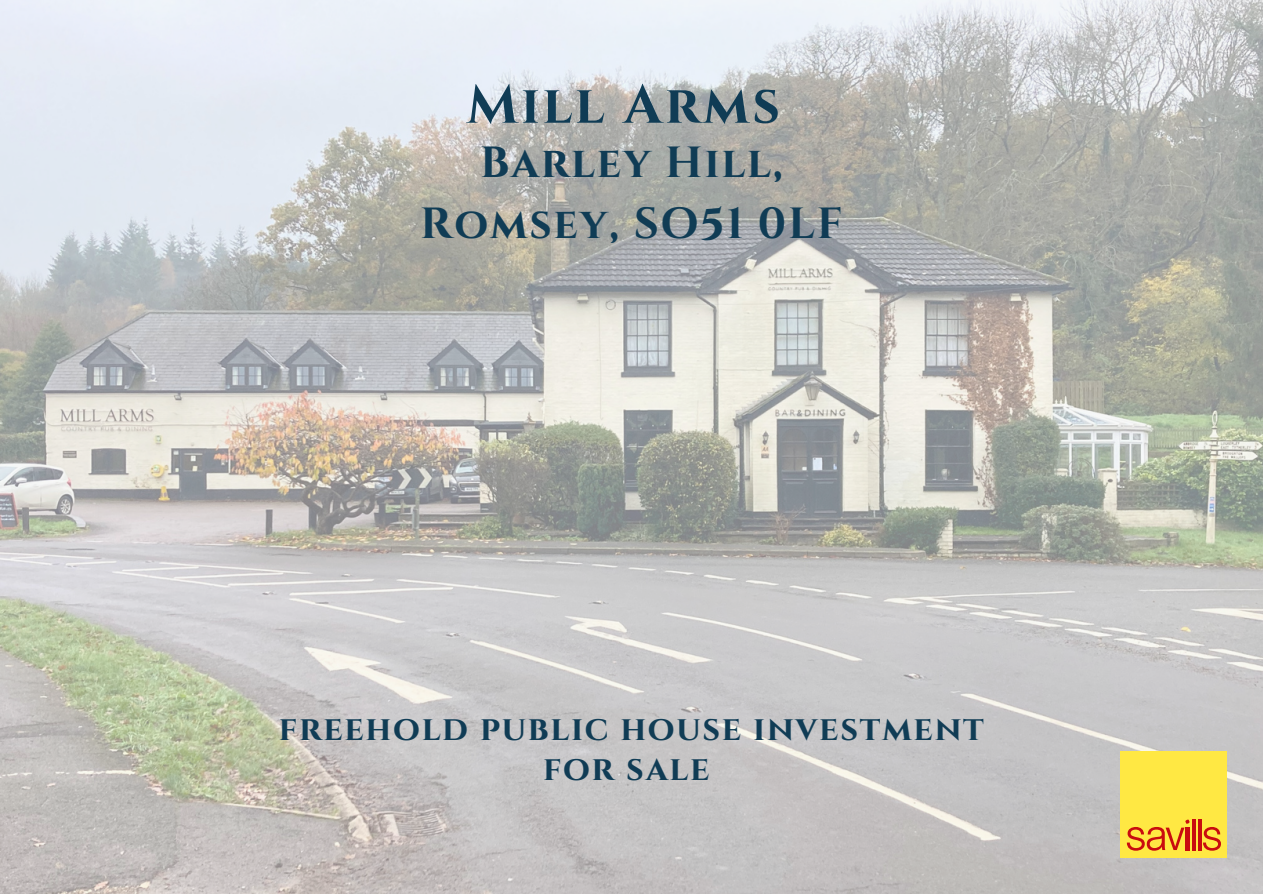
<style>
.page{position:relative;width:1263px;height:894px;background:#fff}
.page>*{position:absolute;margin:0;border:0;box-sizing:border-box;transform-origin:0 0}
.t1{font:700 54px "Cinzel";letter-spacing:.05em;color:#103c55}
.t2{font:700 43.5px/60.8px "Cinzel";letter-spacing:.04em;color:#103c55;text-align:center}
.t3{font:700 34.5px/40.5px "Cinzel";letter-spacing:.05em;color:#103c55;text-align:center}
</style>
<div class="page">
<img style="left:0;top:0;width:1263px;height:893px">
<div style="left:1120px;top:750px;width:107px;height:107px;background:#ffe843"></div>
<svg style="left:1127px;top:819px;width:62px;height:31px"></svg>
<hr style="left:1186px;top:827px;width:3px;height:22px;background:#c90c0f">
<hr style="left:1192px;top:818px;width:3px;height:31px;background:#c90c0f">
<hr style="left:1198px;top:818px;width:3px;height:31px;background:#c90c0f">
<svg style="left:1203px;top:827px;width:18px;height:23px"></svg>
<h1 class="t1" style="left:467px;top:70px;width:315px">Mill Arms</h1>
<h2 class="t2" style="left:420px;top:134px;width:424px">Barley Hill,<br>Romsey, SO51 0LF</h2>
<p class="t3" style="left:279px;top:708px;width:706px">freehold public house investment for sale</p>
</div>
